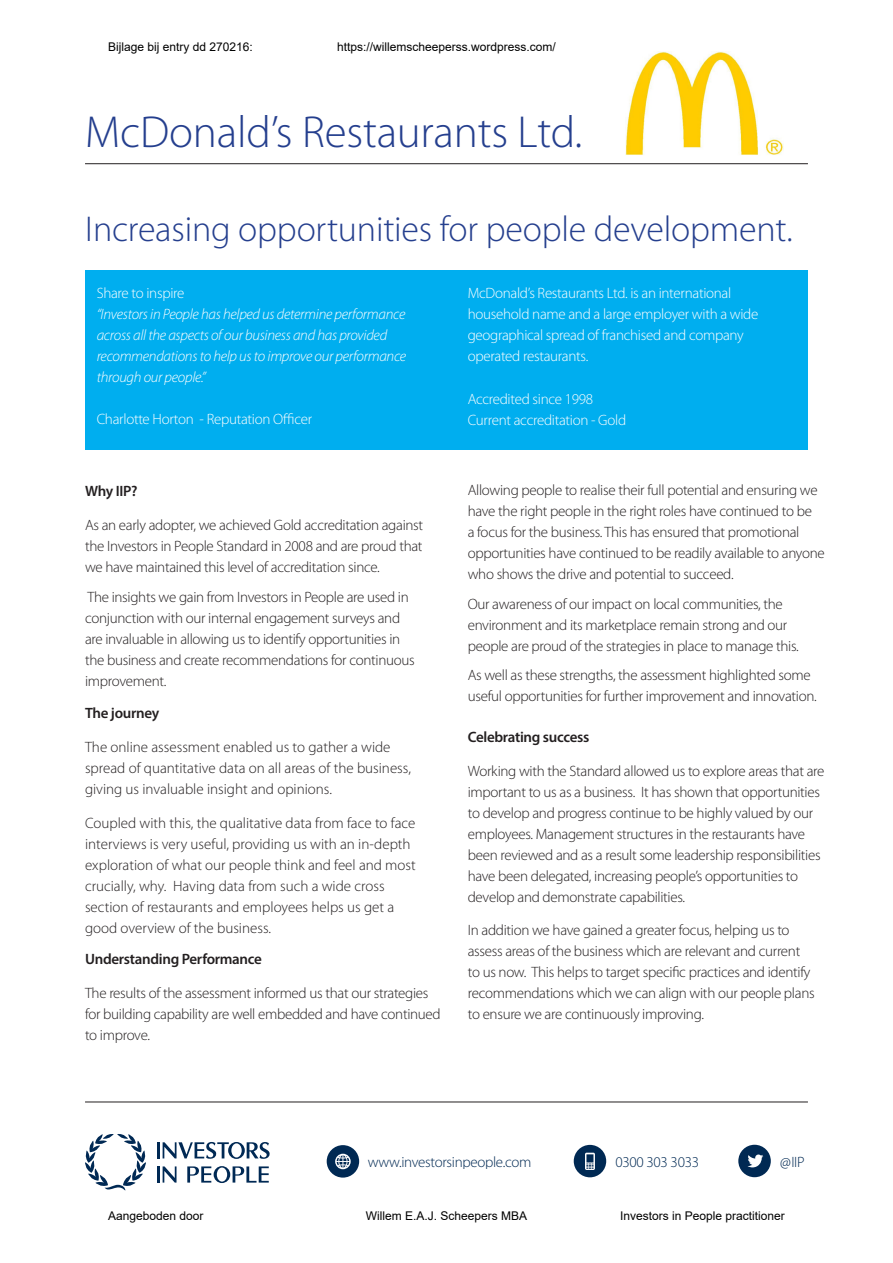
<style>
.page{position:relative;width:893px;height:1263px;background:#fff}
.page>*{position:absolute;margin:0;border:0;box-sizing:border-box;transform-origin:0 0}
.t1{font:300 45px "Myriad Pro";letter-spacing:-.005em;color:#253f8e}
.t2{font:300 36px "Myriad Pro";letter-spacing:-.005em;color:#253f8e}
.t3{font:300 15px/21px "Myriad Pro";letter-spacing:-.02em;color:#231f20}
.t4{font:300 15px/21px "Myriad Pro";color:#231f20}
.t5{font:300 15px/21px "Myriad Pro";letter-spacing:-.02em;color:#fff}
.t6{font:italic 300 15px/21px "Myriad Pro";letter-spacing:-.02em;color:#fff}
.t7{font:600 15px "Myriad Pro";letter-spacing:-.02em;color:#231f20}
.t8{font:300 15px "Myriad Pro";letter-spacing:-.02em;color:#002953}
.t9{font:12px "Arial";color:#000}
</style>
<div class="page">
<hr style="left:157px;top:1166px;width:3px;height:16px;background:#002954">
<svg style="left:163px;top:1166px;width:14px;height:16px"></svg>
<svg style="left:187px;top:1166px;width:82px;height:17px"></svg>
<hr style="left:157px;top:1142px;width:3px;height:16px;background:#002954">
<svg style="left:85px;top:1134px;width:61px;height:57px"></svg>
<svg style="left:163px;top:1142px;width:107px;height:17px"></svg>
<hr style="left:85px;top:163px;width:723px;height:1px;background:#231f20">
<div style="left:85px;top:270px;width:723px;height:180px;background:#00aeef"></div>
<div style="left:327px;top:1145px;width:32px;height:32px;background:#002953;border-radius:50%"></div>
<svg style="left:335px;top:1154px;width:16px;height:15px"></svg>
<hr style="left:85px;top:1101px;width:723px;height:1px;background:#231f20">
<div style="left:574px;top:1145px;width:32px;height:32px;background:#002953;border-radius:50%"></div>
<svg style="left:585px;top:1153px;width:10px;height:17px"></svg>
<div style="left:738px;top:1145px;width:33px;height:32px;background:#002953;border-radius:50%"></div>
<svg style="left:747px;top:1154px;width:16px;height:13px"></svg>
<img style="left:625px;top:51px;width:158px;height:104px">
<p class="t9" style="left:108px;top:39px;width:146px">Bijlage bij entry dd 270216:</p>
<p class="t9" style="left:337px;top:39px;width:220px">https://willemscheeperss.wordpress.com/</p>
<p class="t1" style="left:85px;top:107px;width:499px">McDonald’s Restaurants Ltd.</p>
<p class="t2" style="left:85px;top:210px;width:709px">Increasing opportunities for people development.</p>
<p class="t5" style="left:468px;top:283px;width:292px">McDonald’s Restaurants Ltd. is an international household name and a large employer with a wide geographical spread of franchised and company operated restaurants.</p>
<p class="t5" style="left:468px;top:388px;width:127px">Accredited since 1998</p>
<p class="t5" style="left:468px;top:409px;width:160px">Current accreditation - Gold</p>
<p class="t5" style="left:97px;top:283px;width:89px">Share to inspire</p>
<p class="t6" style="left:97px;top:304px;width:311px">“Investors in People has helped us determine performance across all the aspects of our business and has provided recommendations to help us to improve our performance through our people.”</p>
<p class="t5" style="left:97px;top:409px;width:217px">Charlotte Horton - Reputation Officer</p>
<p class="t7" style="left:85px;top:482px;width:54px">Why IIP?</p>
<p class="t3" style="left:85px;top:515px;width:340px;text-align:justify">As an early adopter, we achieved Gold accreditation against the Investors in People Standard in 2008 and are proud that we have maintained this level of accreditation since.</p>
<p class="t3" style="left:85px;top:586px;width:331px">The insights we gain from Investors in People are used in conjunction with our internal engagement surveys and are invaluable in allowing us to identify opportunities in the business and create recommendations for continuous improvement.</p>
<p class="t7" style="left:85px;top:704px;width:76px">The journey</p>
<p class="t4" style="left:85px;top:737px;width:327px">The online assessment enabled us to gather a wide spread of quantitative data on all areas of the business, giving us invaluable insight and opinions.</p>
<p class="t4" style="left:85px;top:813px;width:332px">Coupled with this, the qualitative data from face to face interviews is very useful, providing us with an in-depth exploration of what our people think and feel and most crucially, why. Having data from such a wide cross section of restaurants and employees helps us get a good overview of the business.</p>
<p class="t7" style="left:85px;top:949px;width:178px">Understanding Performance</p>
<p class="t3" style="left:85px;top:982px;width:357px">The results of the assessment informed us that our strategies for building capability are well embedded and have continued to improve.</p>
<p class="t3" style="left:468px;top:480px;width:359px">Allowing people to realise their full potential and ensuring we have the right people in the right roles have continued to be<br>a focus for the business. This has ensured that promotional opportunities have continued to be readily available to anyone who shows the drive and potential to succeed.</p>
<p class="t3" style="left:468px;top:593px;width:333px">Our awareness of our impact on local communities, the environment and its marketplace remain strong and our people are proud of the strategies in place to manage this.</p>
<p class="t3" style="left:468px;top:665px;width:351px">As well as these strengths, the assessment highlighted some useful opportunities for further improvement and innovation.</p>
<p class="t7" style="left:468px;top:727px;width:123px">Celebrating success</p>
<p class="t3" style="left:468px;top:760px;width:358px">Working with the Standard allowed us to explore areas that are important to us as a business. It has shown that opportunities to develop and progress continue to be highly valued by our employees. Management structures in the restaurants have been reviewed and as a result some leadership responsibilities have been delegated, increasing people’s opportunities to develop and demonstrate capabilities.</p>
<p class="t3" style="left:468px;top:920px;width:348px">In addition we have gained a greater focus, helping us to assess areas of the business which are relevant and current to us now. This helps to target specific practices and identify recommendations which we can align with our people plans to ensure we are continuously improving.</p>
<p class="t8" style="left:368px;top:1154px;width:165px">www.investorsinpeople.com</p>
<p class="t8" style="left:615px;top:1154px;width:85px">0300 303 3033</p>
<p class="t8" style="left:780px;top:1154px;width:26px">@IIP</p>
<p class="t9" style="left:108px;top:1207px;width:97px">Aangeboden door</p>
<p class="t9" style="left:366px;top:1207px;width:163px">Willem E.A.J. Scheepers MBA</p>
<p class="t9" style="left:620px;top:1207px;width:166px">Investors in People practitioner</p>
</div>
